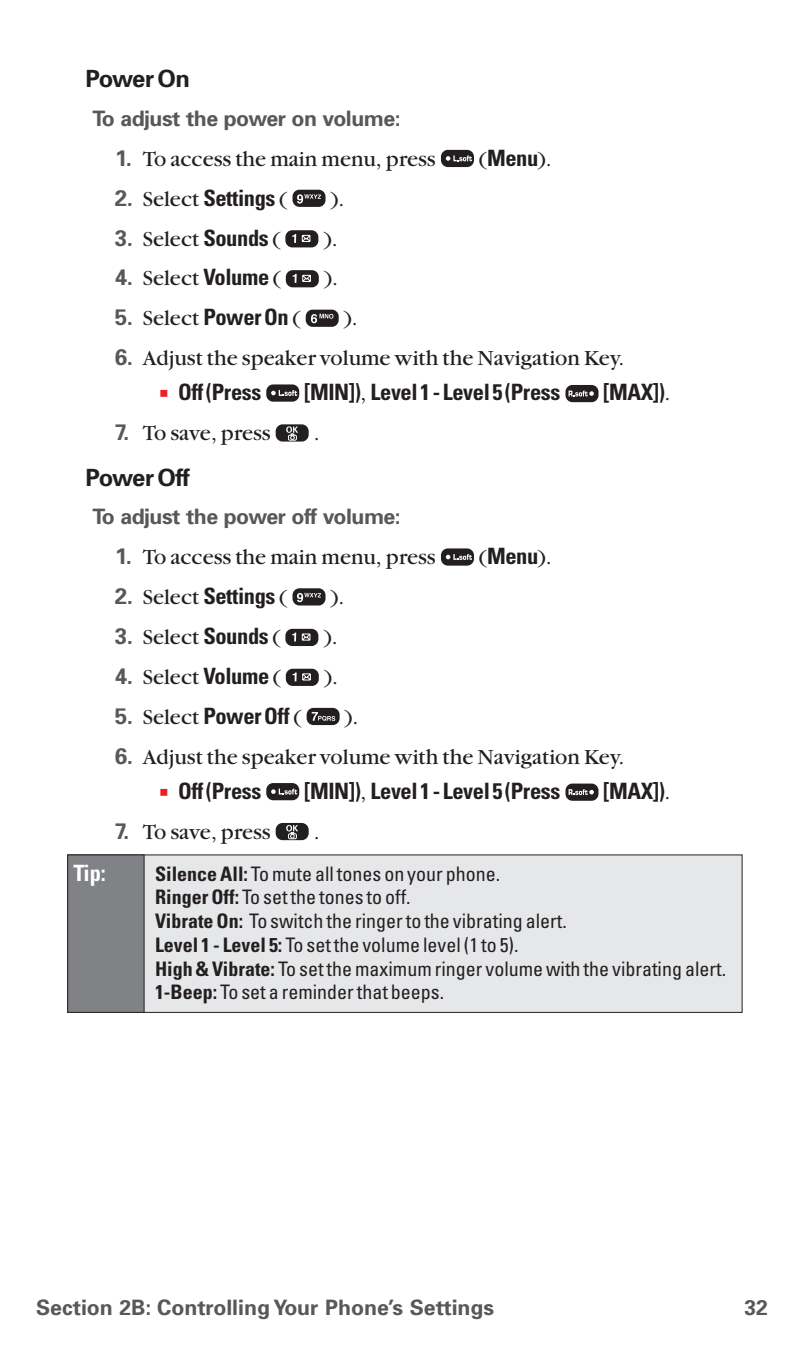
<style>
.page{position:relative;width:810px;height:1350px;background:#fff}
.page>*{position:absolute;margin:0;border:0;box-sizing:border-box;transform-origin:0 0}
.t1{font:700 23.75px "Univers";letter-spacing:-.04em;color:#231f20}
.t2{font:22.5px "Garamond";color:#231f20}
.t3{font:700 condensed 22.5px "Univers";letter-spacing:-.02em;color:#231f20}
.t4{font:700 condensed 22.5px "Univers";color:#fff}
.t5{font:700 21.25px "Univers";letter-spacing:-.02em;color:#57585a}
.t6{font:700 21.25px "Univers";color:#57585a}
.t7{font:condensed 20px/23.8px "Univers";color:#231f20}
.s1{font-family:"Univers";font-weight:700;color:#57585a}
.s2{font-family:"Garamond";font-weight:400;font-stretch:normal}
.s3{font-stretch:normal;color:#57585a}
.s4{font-family:"Univers";font-weight:700;font-stretch:condensed}
.s5{font-weight:700}
</style>
<div class="page">
<div style="left:68px;top:855px;width:674px;height:157px;background:#e6e7e9"></div>
<div style="left:67px;top:855px;width:675px;height:158px;border:1px solid #231f20"></div>
<div style="left:68px;top:855px;width:76px;height:157px;background:#808285"></div>
<div style="left:67px;top:855px;width:78px;height:158px;border:1px solid #231f20"></div>
<svg style="left:275px;top:823px;width:33px;height:18px"></svg>
<div style="left:276px;top:823px;width:33px;height:17px;background:#231f20;border-radius:7px"></div>
<svg style="left:286px;top:825px;width:12px;height:14px"></svg>
<svg style="left:565px;top:783px;width:33px;height:18px"></svg>
<div style="left:566px;top:784px;width:33px;height:17px;background:#231f20;border-radius:7px"></div>
<svg style="left:569px;top:789px;width:25px;height:6px"></svg>
<svg style="left:267px;top:783px;width:33px;height:18px"></svg>
<div style="left:266px;top:783px;width:33px;height:17px;background:#231f20;border-radius:7px"></div>
<svg style="left:271px;top:789px;width:26px;height:6px"></svg>
<svg style="left:306px;top:707px;width:33px;height:19px"></svg>
<div style="left:307px;top:708px;width:33px;height:17px;background:#231f20;border-radius:7px"></div>
<svg style="left:312px;top:712px;width:23px;height:9px"></svg>
<svg style="left:285px;top:668px;width:34px;height:18px"></svg>
<div style="left:286px;top:669px;width:33px;height:17px;background:#231f20;border-radius:7px"></div>
<svg style="left:293px;top:672px;width:18px;height:9px"></svg>
<svg style="left:286px;top:628px;width:33px;height:18px"></svg>
<div style="left:285px;top:629px;width:33px;height:17px;background:#231f20;border-radius:7px"></div>
<svg style="left:292px;top:633px;width:19px;height:9px"></svg>
<div style="left:293px;top:588px;width:33px;height:18px;background:#231f20;border-radius:7px"></div>
<svg style="left:297px;top:593px;width:24px;height:9px"></svg>
<div style="left:441px;top:548px;width:33px;height:18px;background:#231f20;border-radius:7px"></div>
<svg style="left:446px;top:554px;width:26px;height:6px"></svg>
<div style="left:276px;top:424px;width:33px;height:18px;background:#231f20;border-radius:7px"></div>
<svg style="left:286px;top:426px;width:6px;height:7px"></svg>
<div style="left:288px;top:435px;width:9px;height:6px;border:1px solid #fff"></div>
<svg style="left:288px;top:427px;width:10px;height:13px"></svg>
<svg style="left:565px;top:385px;width:33px;height:18px"></svg>
<div style="left:566px;top:385px;width:33px;height:17px;background:#231f20;border-radius:7px"></div>
<svg style="left:569px;top:391px;width:25px;height:5px"></svg>
<div style="left:266px;top:384px;width:33px;height:18px;background:#231f20;border-radius:7px"></div>
<svg style="left:271px;top:390px;width:26px;height:6px"></svg>
<svg style="left:305px;top:309px;width:33px;height:18px"></svg>
<div style="left:306px;top:310px;width:33px;height:17px;background:#231f20;border-radius:7px"></div>
<svg style="left:311px;top:314px;width:22px;height:9px"></svg>
<div style="left:286px;top:270px;width:33px;height:17px;background:#231f20;border-radius:7px"></div>
<svg style="left:293px;top:274px;width:18px;height:9px"></svg>
<svg style="left:286px;top:230px;width:33px;height:18px"></svg>
<div style="left:285px;top:230px;width:33px;height:17px;background:#231f20;border-radius:7px"></div>
<svg style="left:292px;top:234px;width:19px;height:9px"></svg>
<svg style="left:292px;top:189px;width:33px;height:18px"></svg>
<div style="left:293px;top:190px;width:33px;height:17px;background:#231f20;border-radius:7px"></div>
<svg style="left:297px;top:194px;width:24px;height:10px"></svg>
<div style="left:438px;top:149px;width:38px;height:20px;background:linear-gradient(to right,#f6f6f6,#f7f7f7)"></div>
<div style="left:441px;top:150px;width:33px;height:17px;background:#231f20;border-radius:7px"></div>
<svg style="left:446px;top:155px;width:26px;height:6px"></svg>
<p class="t1" style="left:86px;top:70px;width:106px">Power On</p>
<p class="t5" style="left:92px;top:110px;width:310px">To adjust the power on volume:</p>
<p class="t2" style="left:115px;top:151px;width:322px"><span class="s1">1.</span> To access the main menu, press</p>
<p class="t3" style="left:479px;top:149px;width:74px"><span class="s2">(</span>Menu<span class="s2">).</span></p>
<p class="t3" style="left:115px;top:189px;width:174px"><span class="s3">2.</span> <span class="s2">Select</span> Settings <span class="s2">(</span></p>
<p class="t2" style="left:330px;top:191px;width:16px">).</p>
<p class="t2" style="left:115px;top:231px;width:167px"><span class="s1">3.</span> Select <span class="s4">Sounds</span> (</p>
<p class="t2" style="left:324px;top:231px;width:16px">).</p>
<p class="t2" style="left:115px;top:270px;width:167px"><span class="s1">4.</span> Select <span class="s4">Volume</span> (</p>
<p class="t2" style="left:324px;top:270px;width:16px">).</p>
<p class="t2" style="left:115px;top:310px;width:187px"><span class="s1">5.</span> Select <span class="s4">Power On</span> (</p>
<p class="t2" style="left:344px;top:310px;width:16px">).</p>
<p class="t2" style="left:115px;top:350px;width:511px"><span class="s1">6.</span> Adjust the speaker volume with the Navigation Key.</p>
<p class="t3" style="left:178px;top:384px;width:85px">Off (Press</p>
<p class="t3" style="left:304px;top:384px;width:258px">[MIN])<span class="s2">,</span> Level 1 - Level 5 (Press</p>
<p class="t3" style="left:603px;top:384px;width:69px">[MAX])<span class="s2">.</span></p>
<p class="t2" style="left:115px;top:425px;width:157px"><span class="s1">7.</span> To save, press</p>
<p class="t2" style="left:314px;top:425px;width:7px">.</p>
<p class="t1" style="left:86px;top:469px;width:106px">Power Off</p>
<p class="t5" style="left:92px;top:509px;width:310px">To adjust the power off volume:</p>
<p class="t2" style="left:115px;top:549px;width:322px"><span class="s1">1.</span> To access the main menu, press</p>
<p class="t3" style="left:479px;top:548px;width:74px"><span class="s2">(</span>Menu<span class="s2">).</span></p>
<p class="t3" style="left:115px;top:588px;width:174px"><span class="s3">2.</span> <span class="s2">Select</span> Settings <span class="s2">(</span></p>
<p class="t2" style="left:330px;top:589px;width:16px">).</p>
<p class="t2" style="left:115px;top:629px;width:167px"><span class="s1">3.</span> Select <span class="s4">Sounds</span> (</p>
<p class="t2" style="left:324px;top:629px;width:16px">).</p>
<p class="t2" style="left:115px;top:669px;width:167px"><span class="s1">4.</span> Select <span class="s4">Volume</span> (</p>
<p class="t2" style="left:324px;top:669px;width:16px">).</p>
<p class="t3" style="left:115px;top:708px;width:188px"><span class="s3">5.</span> <span class="s2">Select</span> Power Off <span class="s2">(</span></p>
<p class="t2" style="left:345px;top:709px;width:16px">).</p>
<p class="t2" style="left:115px;top:749px;width:511px"><span class="s1">6.</span> Adjust the speaker volume with the Navigation Key.</p>
<p class="t3" style="left:178px;top:783px;width:85px">Off (Press</p>
<p class="t3" style="left:304px;top:783px;width:258px">[MIN])<span class="s2">,</span> Level 1 - Level 5 (Press</p>
<p class="t3" style="left:603px;top:783px;width:69px">[MAX])<span class="s2">.</span></p>
<p class="t2" style="left:115px;top:824px;width:157px"><span class="s1">7.</span> To save, press</p>
<p class="t2" style="left:314px;top:824px;width:7px">.</p>
<p class="t4" style="left:73px;top:864px;width:34px">Tip:</p>
<p class="t7" style="left:155px;top:863px;width:573px"><span class="s5">Silence All:</span> To mute all tones on your phone.<br><span class="s5">Ringer Off:</span> To set the tones to off.<br><span class="s5">Vibrate On:</span> To switch the ringer to the vibrating alert.<br><span class="s5">Level 1 - Level 5:</span> To set the volume level (1 to 5).<br><span class="s5">High &amp; Vibrate:</span> To set the maximum ringer volume with the vibrating alert.<br><span class="s5">1-Beep:</span> To set a reminder that beeps.</p>
<p class="t6" style="left:36px;top:1300px;width:460px">Section 2B: Controlling Your Phone’s Settings</p>
<p class="t5" style="left:744px;top:1300px;width:25px">32</p>
</div>
